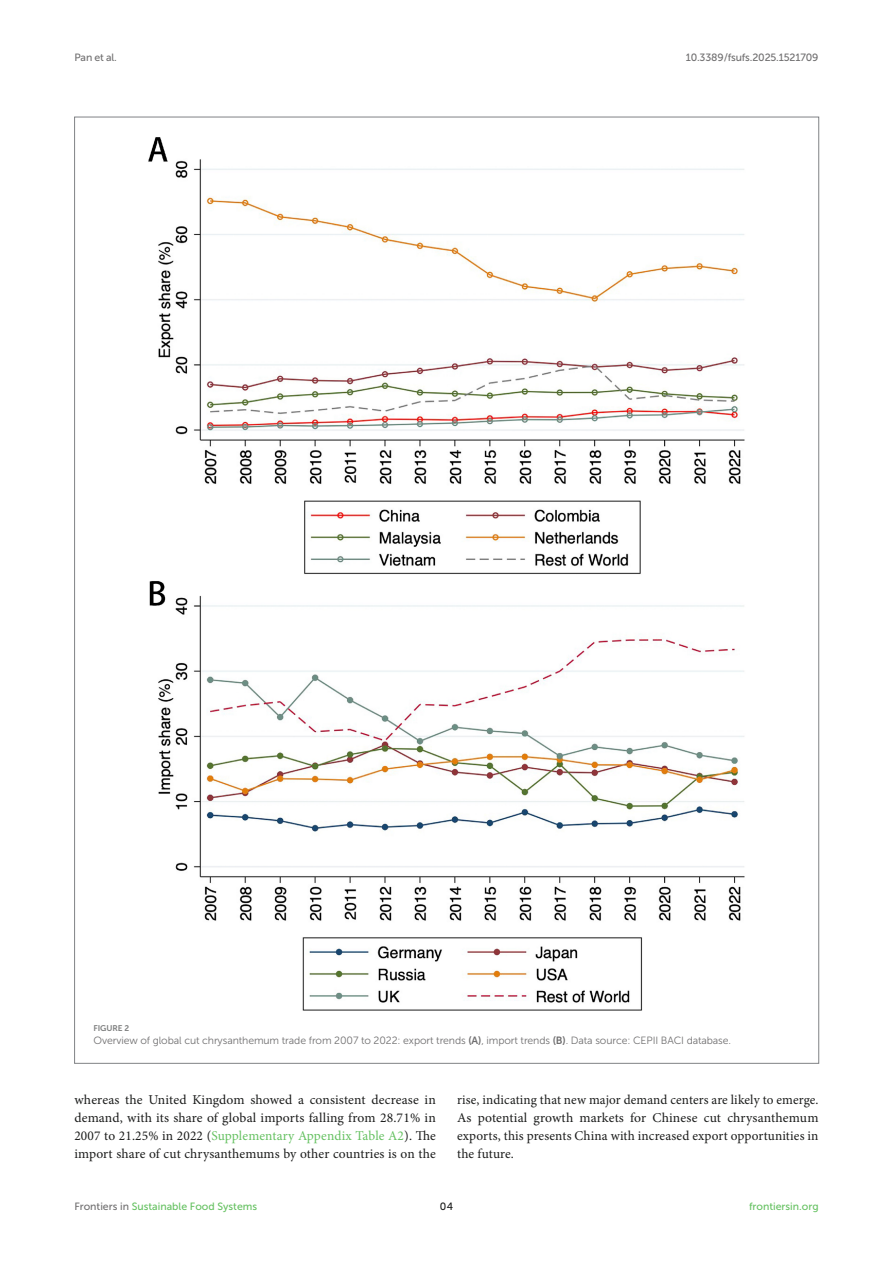
<style>
.page{position:relative;width:893px;height:1263px;background:#fff}
.page>*{position:absolute;margin:0;border:0;box-sizing:border-box;transform-origin:0 0}
.TEXT{font:13.5px/18px "Minion Pro";letter-spacing:.01em;color:#1b1c1b;text-align:justify}
.FIG_LEG{font:10.5px "Museo Sans 300";letter-spacing:-.01em;color:#706f70}
.t1{font:10.5px "Museo Sans 500";color:#65c161}
.t2{font:10.5px "Museo Sans 500";letter-spacing:-.015em;color:#706f70}
.t3{font:10.5px "Museo Sans 500";color:#1b1c1b}
.FIG_HD{font:8.25px "Museo Sans 700";letter-spacing:-.01em;color:#7e7f7f}
.s1{font-family:"Museo Sans 700"}
.s2{color:#65c161}
.s3{color:#706f70}
</style>
<div class="page">
<img style="left:148px;top:137px;width:597px;height:874px">
<p class="t2" style="left:74px;top:51px;width:44px">Pan et al.</p>
<p class="t2" style="left:686px;top:51px;width:134px">10.3389/fsufs.2025.1521709</p>
<p class="FIG_HD" style="left:94px;top:1023px;width:37px">FIGURE 2</p>
<p class="FIG_LEG" style="left:94px;top:1035px;width:639px">Overview of global cut chrysanthemum trade from 2007 to 2022: export trends <span class="s1">(A)</span>, import trends <span class="s1">(B)</span>. Data source: CEPII BACI database.</p>
<p class="TEXT" style="left:74px;top:1091px;width:363px">whereas the United Kingdom showed a consistent decrease in demand, with its share of global imports falling from 28.71% in 2007 to 21.25% in 2022 (<span class="s2">Supplementary Appendix Table A2</span>). The import share of cut chrysanthemums by other countries is on the</p>
<p class="TEXT" style="left:457px;top:1091px;width:363px">rise, indicating that new major demand centers are likely to emerge.<br>As potential growth markets for Chinese cut chrysanthemum exports, this presents China with increased export opportunities in the future.</p>
<p class="t1" style="left:74px;top:1200px;width:184px"><span class="s3">Frontiers in</span> Sustainable Food Systems</p>
<p class="t3" style="left:440px;top:1200px;width:15px">04</p>
<p class="t1" style="left:749px;top:1200px;width:71px">frontiersin.org</p>
</div>
